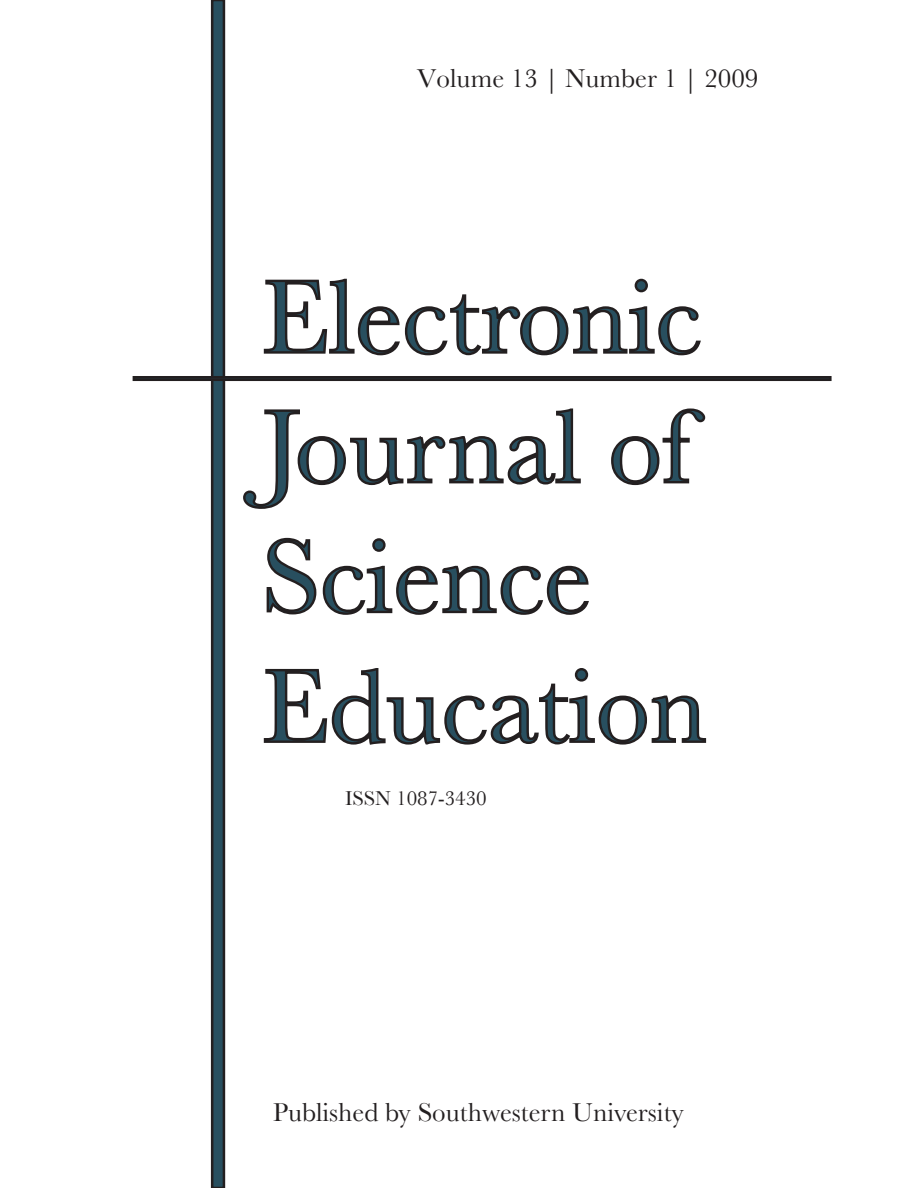
<style>
.page{position:relative;width:918px;height:1188px;background:#fff}
.page>*{position:absolute;margin:0;border:0;box-sizing:border-box;transform-origin:0 0}
.t1{font:108px/129.8px "Baskerville";color:#284f5f}
.t2{font:27px "Baskerville";color:#231f20}
.t3{font:21px "Baskerville";color:#231f20}
</style>
<div class="page">
<svg style="left:263px;top:278px;width:438px;height:78px"></svg>
<svg style="left:243px;top:408px;width:338px;height:101px"></svg>
<svg style="left:611px;top:408px;width:95px;height:78px"></svg>
<svg style="left:266px;top:537px;width:323px;height:78px"></svg>
<svg style="left:263px;top:668px;width:444px;height:77px"></svg>
<svg style="left:211px;top:0;width:14px;height:1188px;background:#263e48"></svg>
<div style="left:133px;top:376px;width:699px;height:5px;border:2px solid #231f20"></div>
<p class="t2" style="left:417px;top:62px;width:342px">Volume 13 | Number 1 | 2009</p>
<h1 class="t1" style="left:262px;top:252px;width:447px">Electronic<br>Journal of<br>Science<br>Education</h1>
<p class="t3" style="left:345px;top:786px;width:143px">ISSN 1087-3430</p>
<p class="t2" style="left:273px;top:1096px;width:412px">Published by Southwestern University</p>
</div>
